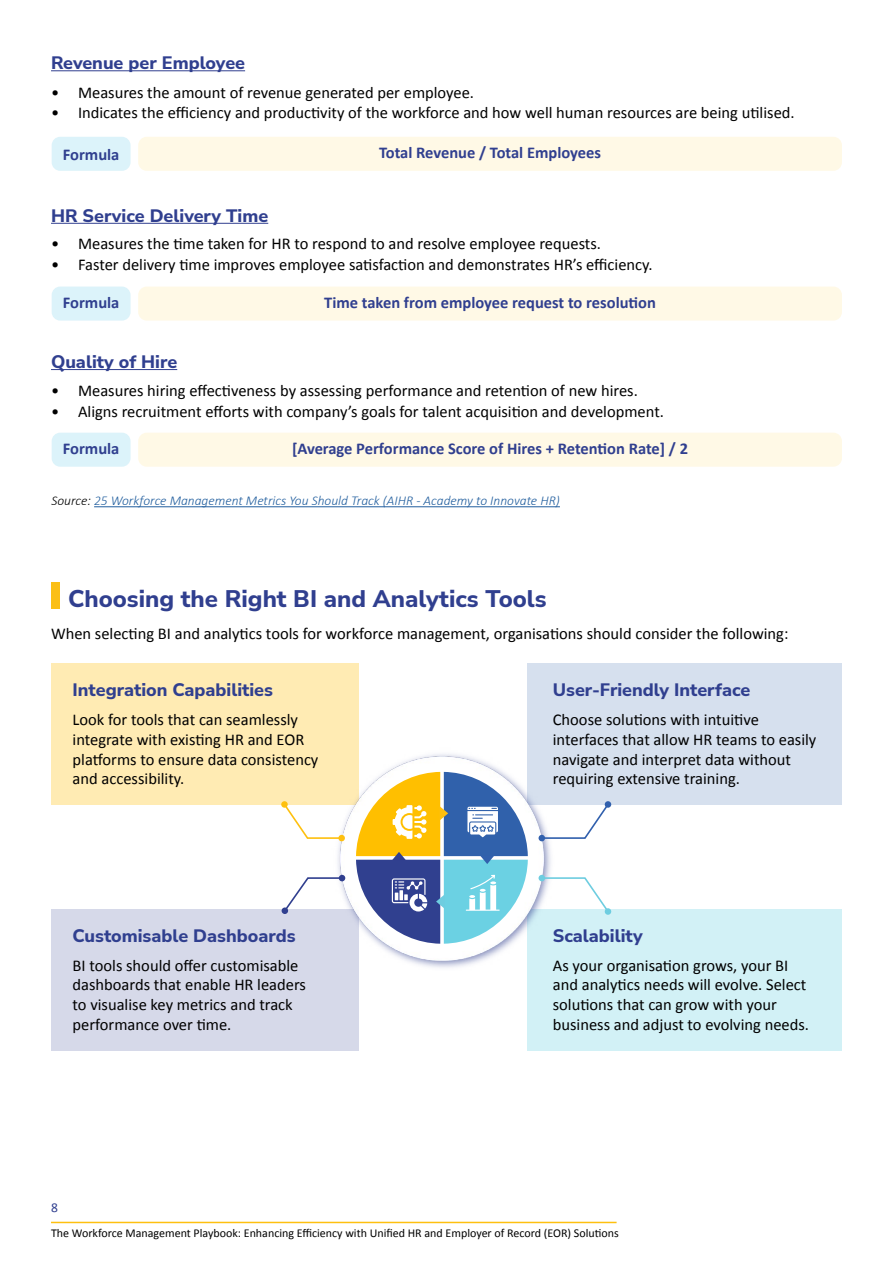
<style>
.page{position:relative;width:893px;height:1263px;background:#fff}
.page>*{position:absolute;margin:0;border:0;box-sizing:border-box;transform-origin:0 0}
.t1{font:800 24px "Nunito Sans";color:#303f8f}
.t2{font:800 18px "Nunito Sans";color:#303f8f}
.t3{font:16.5px/19.8px "Calibri";color:#000}
.t4{font:700 16.5px "Calibri";color:#303f8f}
.t5{font:italic 300 13.5px "Calibri";color:#215e9e}
.t6{font:13.5px "Calibri";color:#303f8f}
.t7{font:12px "Calibri";color:#000}
.s1{color:#000}
</style>
<div class="page">
<hr style="left:51px;top:1222px;width:566px;height:1px;background:#fec00f">
<div style="left:527px;top:909px;width:315px;height:142px;background:#d2f1f6"></div>
<div style="left:51px;top:909px;width:307px;height:142px;background:#d6d9e9"></div>
<div style="left:527px;top:663px;width:315px;height:142px;background:#d6e0ee"></div>
<div style="left:51px;top:663px;width:307px;height:142px;background:#ffebb3"></div>
<hr style="left:94px;top:506px;width:466px;height:1px;background:#215e9e">
<div style="left:51px;top:582px;width:8px;height:27px;background:#fbbf16"></div>
<img style="left:338px;top:738px;width:213px;height:233px">
<svg style="left:282px;top:802px;width:61px;height:37px"></svg>
<div style="left:281px;top:801px;width:7px;height:7px;background:#fec00f;border-radius:50%"></div>
<div style="left:338px;top:835px;width:7px;height:6px;background:#fec00f;border-radius:50%"></div>
<svg style="left:283px;top:875px;width:62px;height:38px"></svg>
<svg style="left:539px;top:802px;width:71px;height:39px"></svg>
<svg style="left:539px;top:875px;width:71px;height:39px"></svg>
<svg style="left:353px;top:768px;width:178px;height:179px"></svg>
<div style="left:138px;top:433px;width:704px;height:34px;background:#fff9e6;border-radius:9px"></div>
<hr style="left:51px;top:369px;width:126px;height:1px;background:#303f8f">
<div style="left:138px;top:287px;width:704px;height:34px;background:#fff9e6;border-radius:9px"></div>
<hr style="left:51px;top:223px;width:217px;height:1px;background:#303f8f">
<div style="left:138px;top:137px;width:704px;height:34px;background:#fff9e6;border-radius:9px"></div>
<hr style="left:51px;top:70px;width:194px;height:1px;background:#303f8f">
<div style="left:52px;top:137px;width:79px;height:34px;background:#dcf3fa;border-radius:9px"></div>
<div style="left:52px;top:287px;width:79px;height:34px;background:#dcf3fa;border-radius:9px"></div>
<div style="left:52px;top:433px;width:79px;height:34px;background:#dcf3fa;border-radius:9px"></div>
<p class="t2" style="left:51px;top:50px;width:196px">Revenue per Employee</p>
<p class="t3" style="left:51px;top:82px;width:425px">• Measures the amount of revenue generated per employee.</p>
<p class="t3" style="left:51px;top:102px;width:745px">• Indicates the efficiency and productivity of the workforce and how well human resources are being utilised.</p>
<p class="t4" style="left:63px;top:143px;width:58px">Formula</p>
<p class="t4" style="left:379px;top:141px;width:223px">Total Revenue / Total Employees</p>
<p class="t2" style="left:51px;top:203px;width:219px">HR Service Delivery Time</p>
<p class="t3" style="left:51px;top:233px;width:552px">• Measures the time taken for HR to respond to and resolve employee requests.</p>
<p class="t3" style="left:51px;top:254px;width:603px">• Faster delivery time improves employee satisfaction and demonstrates HR’s efficiency.</p>
<p class="t4" style="left:63px;top:291px;width:58px">Formula</p>
<p class="t4" style="left:324px;top:291px;width:333px">Time taken from employee request to resolution</p>
<p class="t2" style="left:51px;top:349px;width:128px">Quality of Hire</p>
<p class="t3" style="left:51px;top:380px;width:588px">• Measures hiring effectiveness by assessing performance and retention of new hires.</p>
<p class="t3" style="left:51px;top:401px;width:614px">• Aligns recruitment efforts with company’s goals for talent acquisition and development.</p>
<p class="t4" style="left:63px;top:437px;width:58px">Formula</p>
<p class="t4" style="left:292px;top:437px;width:398px">[Average Performance Score of Hires + Retention Rate] / 2</p>
<p class="t5" style="left:51px;top:492px;width:510px"><span class="s1">Source:</span> 25 Workforce Management Metrics You Should Track (AIHR - Academy to Innovate HR)</p>
<h1 class="t1" style="left:68px;top:581px;width:480px">Choosing the Right BI and Analytics Tools</h1>
<p class="t3" style="left:51px;top:623px;width:739px">When selecting BI and analytics tools for workforce management, organisations should consider the following:</p>
<p class="t2" style="left:73px;top:677px;width:202px">Integration Capabilities</p>
<p class="t3" style="left:73px;top:709px;width:247px">Look for tools that can seamlessly integrate with existing HR and EOR platforms to ensure data consistency and accessibility.</p>
<p class="t2" style="left:73px;top:923px;width:224px">Customisable Dashboards</p>
<p class="t3" style="left:73px;top:955px;width:235px">BI tools should offer customisable dashboards that enable HR leaders to visualise key metrics and track performance over time.</p>
<p class="t2" style="left:553px;top:677px;width:199px">User-Friendly Interface</p>
<p class="t3" style="left:553px;top:709px;width:265px">Choose solutions with intuitive interfaces that allow HR teams to easily navigate and interpret data without requiring extensive training.</p>
<p class="t2" style="left:553px;top:923px;width:91px">Scalability</p>
<p class="t3" style="left:553px;top:955px;width:258px">As your organisation grows, your BI and analytics needs will evolve. Select solutions that can grow with your business and adjust to evolving needs.</p>
<p class="t6" style="left:51px;top:1198px;width:8px">8</p>
<p class="t7" style="left:51px;top:1224px;width:569px">The Workforce Management Playbook: Enhancing Efficiency with Unified HR and Employer of Record (EOR) Solutions</p>
</div>
